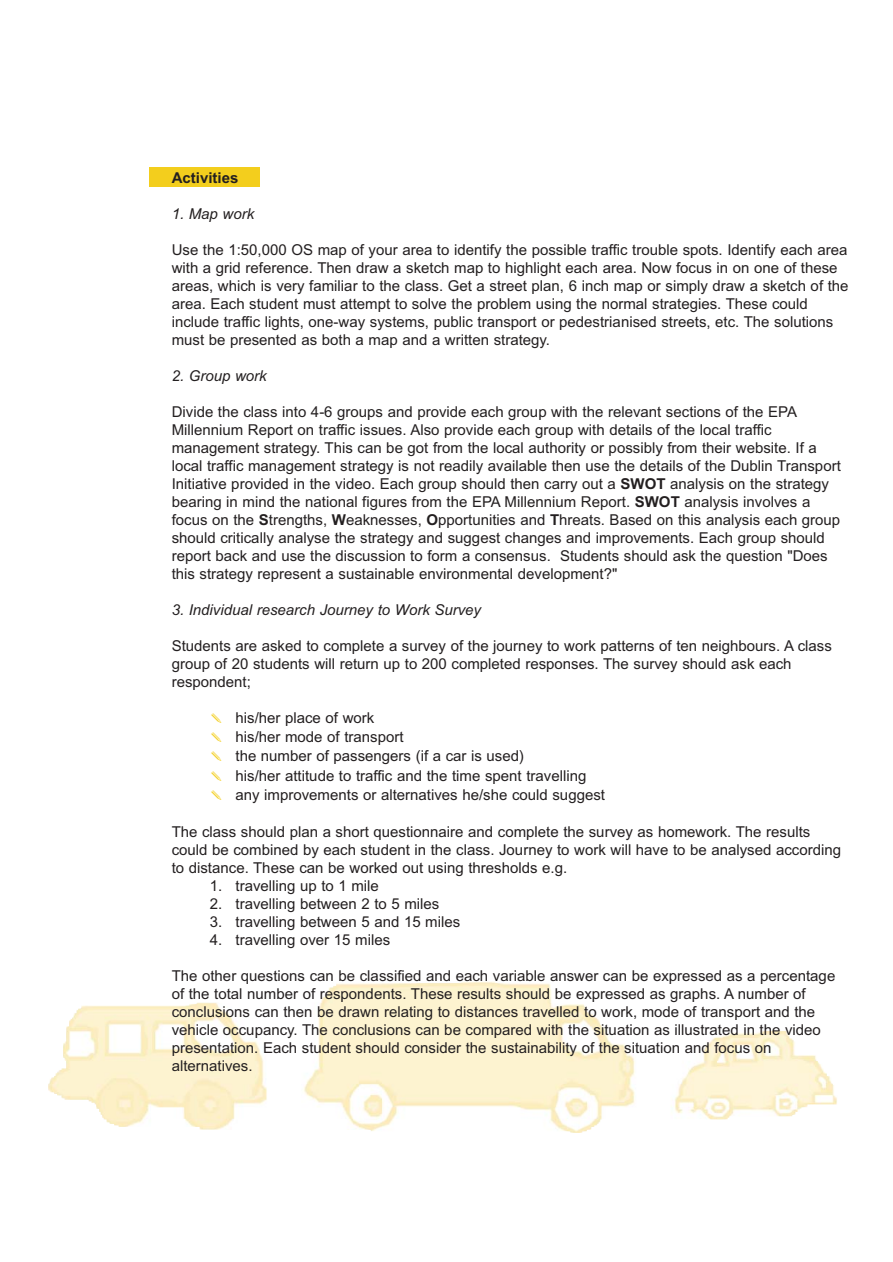
<style>
.page{position:relative;width:893px;height:1262px;background:#fff}
.page>*{position:absolute;margin:0;border:0;box-sizing:border-box;transform-origin:0 0}
.t1{font:15px/18px "Arial";color:#231f20}
.t2{font:italic 15px "Arial";color:#231f20}
.t3{font:700 15px "Arial";color:#231f20}
.s1{font-weight:700}
.s2{color:#f3ce1d}
</style>
<div class="page">
<img style="left:48px;top:982px;width:789px;height:150px">
<div style="left:149px;top:168px;width:110px;height:19px;background:#f3ce1d"></div>
<p class="t3" style="left:172px;top:172px;width:68px">Activities</p>
<p class="t2" style="left:172px;top:208px;width:84px">1. Map work</p>
<p class="t1" style="left:172px;top:242px;width:678px">Use the 1:50,000 OS map of your area to identify the possible traffic trouble spots. Identify each area with a grid reference. Then draw a sketch map to highlight each area. Now focus in on one of these areas, which is very familiar to the class. Get a street plan, 6 inch map or simply draw a sketch of the area. Each student must attempt to solve the problem using the normal strategies. These could include traffic lights, one-way systems, public transport or pedestrianised streets, etc. The solutions must be presented as both a map and a written strategy.</p>
<p class="t2" style="left:172px;top:370px;width:97px">2. Group work</p>
<p class="t1" style="left:172px;top:404px;width:670px">Divide the class into 4-6 groups and provide each group with the relevant sections of the EPA Millennium Report on traffic issues. Also provide each group with details of the local traffic management strategy. This can be got from the local authority or possibly from their website. If a local traffic management strategy is not readily available then use the details of the Dublin Transport Initiative provided in the video. Each group should then carry out a <span class="s1">SWOT</span> analysis on the strategy bearing in mind the national figures from the EPA Millennium Report. <span class="s1">SWOT</span> analysis involves a focus on the <span class="s1">S</span>trengths, <span class="s1">W</span>eaknesses, <span class="s1">O</span>pportunities and <span class="s1">T</span>hreats. Based on this analysis each group should critically analyse the strategy and suggest changes and improvements. Each group should report back and use the discussion to form a consensus. Students should ask the question "Does this strategy represent a sustainable environmental development?"</p>
<p class="t2" style="left:172px;top:604px;width:311px">3. Individual research Journey to Work Survey</p>
<p class="t1" style="left:172px;top:638px;width:661px">Students are asked to complete a survey of the journey to work patterns of ten neighbours. A class group of 20 students will return up to 200 completed responses. The survey should ask each respondent;</p>
<p class="t1" style="left:210px;top:709px;width:396px;line-height:19.2px"><span class="s2">✎</span> his/her place of work<br><span class="s2">✎</span> his/her mode of transport<br><span class="s2">✎</span> the number of passengers (if a car is used)<br><span class="s2">✎</span> his/her attitude to traffic and the time spent travelling<br><span class="s2">✎</span> any improvements or alternatives he/she could suggest</p>
<p class="t1" style="left:172px;top:824px;width:671px">The class should plan a short questionnaire and complete the survey as homework. The results could be combined by each student in the class. Journey to work will have to be analysed according to distance. These can be worked out using thresholds e.g.</p>
<p class="t1" style="left:210px;top:878px;width:170px">1. travelling up to 1 mile</p>
<p class="t1" style="left:210px;top:896px;width:231px">2. travelling between 2 to 5 miles</p>
<p class="t1" style="left:210px;top:914px;width:252px">3. travelling between 5 and 15 miles</p>
<p class="t1" style="left:210px;top:932px;width:182px">4. travelling over 15 miles</p>
<p class="t1" style="left:172px;top:968px;width:665px">The other questions can be classified and each variable answer can be expressed as a percentage of the total number of respondents. These results should be expressed as graphs. A number of conclusions can then be drawn relating to distances travelled to work, mode of transport and the vehicle occupancy. The conclusions can be compared with the situation as illustrated in the video presentation. Each student should consider the sustainability of the situation and focus on alternatives.</p>
</div>
